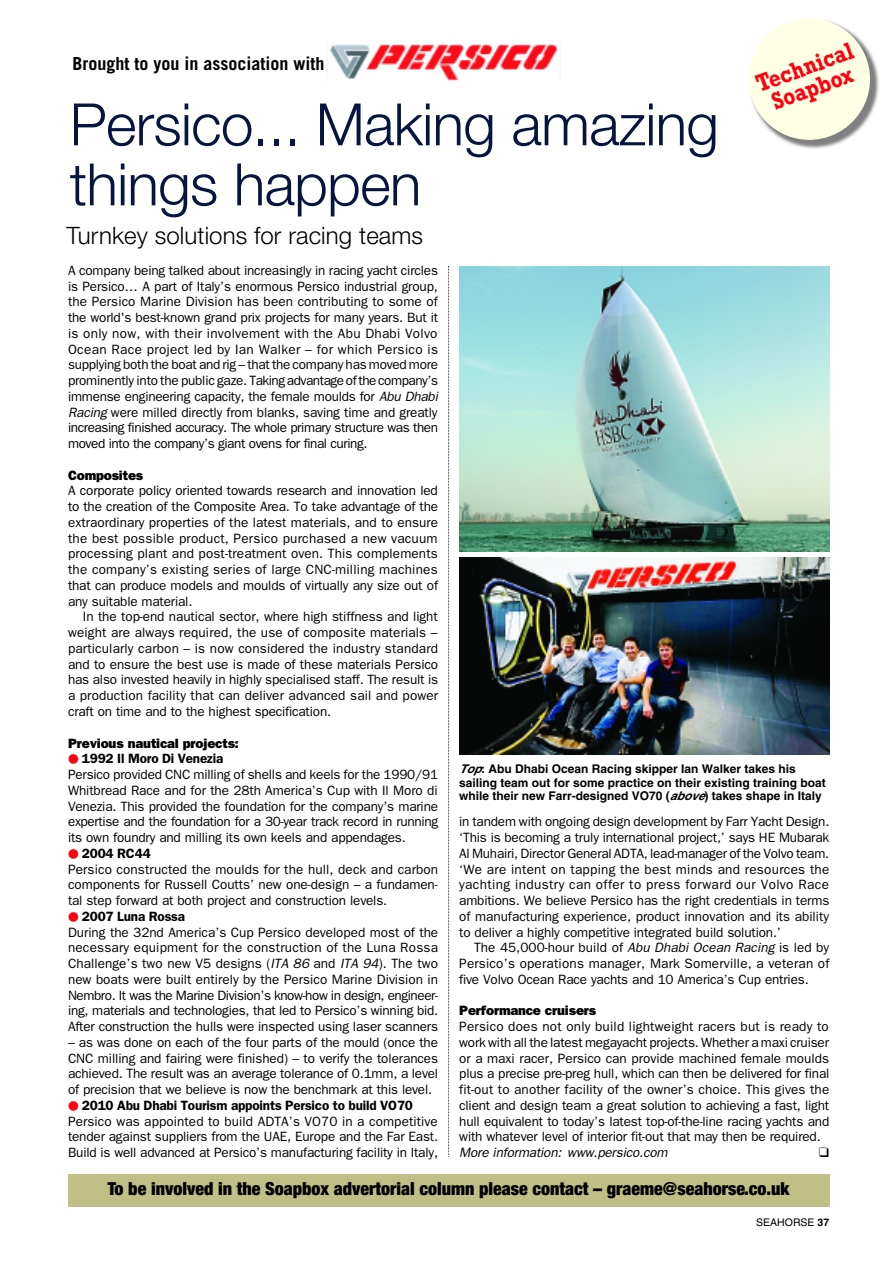
<style>
.page{position:relative;width:893px;height:1263px;background:#fff}
.page>*{position:absolute;margin:0;border:0;box-sizing:border-box;transform-origin:0 0}
.t1{font:300 58.5px/60px "Helvetica Neue";letter-spacing:-.01em;color:#061440}
.t2{font:700 24.75px/22.4px "Rockwell";color:#ff000f;text-align:center;scale:.85 1}
.t3{font:300 24px "Helvetica Neue";letter-spacing:.005em;color:#000}
.t4{font:900 condensed 18px "Helvetica Neue";color:#000}
.t5{font:700 18px "Trade Gothic";color:#000}
.t6{font:13.5px/15.8px "Franklin Gothic";letter-spacing:-.01em;color:#000;text-align:justify}
.t7{font:600 13.5px "Franklin Gothic";letter-spacing:-.01em;color:#000}
.t8{font:800 13.5px "Franklin Gothic";letter-spacing:-.01em;color:#000}
.t9{font:italic 13.5px "Franklin Gothic";letter-spacing:-.01em;color:#000}
.t10{font:700 12px/13.5px "Helvetica";color:#000}
.t11{font:10.5px "Helvetica";color:#000}
.s1{font-style:italic}
.s2{font-weight:700}
</style>
<div class="page">
<svg style="left:448px;top:266px;width:1px;height:891px"></svg>
<img style="left:751px;top:21px;width:128px;height:128px">
<div style="left:749px;top:18px;width:121px;height:122px;background:#ffffe6;border-radius:50%"></div>
<div style="left:68px;top:1174px;width:761px;height:32px;background:#bfbf86"></div>
<img style="left:459px;top:266px;width:370px;height:285px">
<img style="left:459px;top:557px;width:370px;height:197px">
<img style="left:330px;top:44px;width:228px;height:37px">
<h3 class="t5" style="left:73px;top:57px;width:254px">Brought to you in association with</h3>
<h1 class="t1" style="left:70px;top:100px;width:651px">Persico... Making amazing things happen</h1>
<h3 class="t3" style="left:67px;top:227px;width:358px">Turnkey solutions for racing teams</h3>
<h2 class="t2" style="left:754px;top:76px;width:121px;rotate:-20deg">Technical<br>Soapbox</h2>
<p class="t6" style="left:68px;top:262px;width:372px">A company being talked about increasingly in racing yacht circles is Persico… A part of Italy’s enormous Persico industrial group, the Persico Marine Division has been contributing to some of the world's best-known grand prix projects for many years. But it is only now, with their involvement with the Abu Dhabi Volvo Ocean Race project led by Ian Walker – for which Persico is supplying both the boat and rig – that the company has moved more prominently into the public gaze. Taking advantage of the company’s immense engineering capacity, the female moulds for <span class="s1">Abu Dhabi Racing</span> were milled directly from blanks, saving time and greatly increasing finished accuracy. The whole primary structure was then moved into the company’s giant ovens for final curing.</p>
<p class="t8" style="left:68px;top:467px;width:77px">Composites</p>
<p class="t6" style="left:68px;top:483px;width:372px">A corporate policy oriented towards research and innovation led to the creation of the Composite Area. To take advantage of the extraordinary properties of the latest materials, and to ensure the best possible product, Persico purchased a new vacuum processing plant and post-treatment oven. This complements the company’s existing series of large CNC-milling machines that can produce models and moulds of virtually any size out of any suitable material.</p>
<p class="t6" style="left:68px;top:609px;width:372px;text-indent:15px">In the top-end nautical sector, where high stiffness and light weight are always required, the use of composite materials – particularly carbon – is now considered the industry standard and to ensure the best use is made of these materials Persico has also invested heavily in highly specialised staff. The result is a production facility that can deliver advanced sail and power craft on time and to the highest specification.</p>
<p class="t8" style="left:68px;top:735px;width:172px">Previous nautical projects:</p>
<p class="t7" style="left:82px;top:751px;width:143px">1992 Il Moro Di Venezia</p>
<p class="t6" style="left:68px;top:766px;width:372px">Persico provided CNC milling of shells and keels for the 1990/91<br>Whitbread Race and for the 28th America’s Cup with Il Moro di Venezia. This provided the foundation for the company’s marine expertise and the foundation for a 30-year track record in running its own foundry and milling its own keels and appendages.</p>
<p class="t7" style="left:82px;top:845px;width:70px">2004 RC44</p>
<p class="t6" style="left:68px;top:861px;width:372px">Persico constructed the moulds for the hull, deck and carbon components for Russell Coutts’ new one-design – a fundamen&shy;tal step forward at both project and construction levels.</p>
<p class="t7" style="left:82px;top:908px;width:105px">2007 Luna Rossa</p>
<p class="t6" style="left:68px;top:924px;width:372px">During the 32nd America’s Cup Persico developed most of the necessary equipment for the construction of the Luna Rossa Challenge’s two new V5 designs (<span class="s1">ITA 86</span> and <span class="s1">ITA 94</span>). The two new boats were built entirely by the Persico Marine Division in Nembro. It was the Marine Division’s know-how in design, engineer&shy;ing, materials and technologies, that led to Persico’s winning bid.<br>After construction the hulls were inspected using laser scanners</p>
<p class="t6" style="left:68px;top:1034px;width:372px">– as was done on each of the four parts of the mould (once the CNC milling and fairing were finished) – to verify the tolerances achieved. The result was an average tolerance of 0.1mm, a level of precision that we believe is now the benchmark at this level.</p>
<p class="t7" style="left:82px;top:1097px;width:333px">2010 Abu Dhabi Tourism appoints Persico to build VO70</p>
<p class="t6" style="left:68px;top:1113px;width:372px">Persico was appointed to build ADTA’s VO70 in a competitive tender against suppliers from the UAE, Europe and the Far East.<br>Build is well advanced at Persico’s manufacturing facility in Italy,</p>
<p class="t10" style="left:459px;top:763px;width:368px"><span class="s1">Top</span>: Abu Dhabi Ocean Racing skipper Ian Walker takes his sailing team out for some practice on their existing training boat while their new Farr-designed VO70 (<span class="s1">above</span>) takes shape in Italy</p>
<p class="t6" style="left:459px;top:814px;width:372px">in tandem with ongoing design development by Farr Yacht Design. ‘This is becoming a truly international project,’ says HE Mubarak Al Muhairi, Director General ADTA, lead-manager of the Volvo team. ‘We are intent on tapping the best minds and resources the yachting industry can offer to press forward our Volvo Race ambitions. We believe Persico has the right credentials in terms of manufacturing experience, product innovation and its ability to deliver a highly competitive integrated build solution.’</p>
<p class="t6" style="left:459px;top:940px;width:372px;text-indent:15px">The 45,000-hour build of <span class="s1">Abu Dhabi Ocean Racing</span> is led by Persico’s operations manager, Mark Somerville, a veteran of five Volvo Ocean Race yachts and 10 America’s Cup entries.</p>
<p class="t8" style="left:459px;top:1003px;width:138px">Performance cruisers</p>
<p class="t6" style="left:459px;top:1018px;width:372px">Persico does not only build lightweight racers but is ready to work with all the latest megayacht projects. Whether a maxi cruiser or a maxi racer, Persico can provide machined female moulds plus a precise pre-preg hull, which can then be delivered for final fit-out to another facility of the owner’s choice. This gives the client and design team a great solution to achieving a fast, light hull equivalent to today’s latest top-of-the-line racing yachts and with whatever level of interior fit-out that may then be required.</p>
<p class="t9" style="left:459px;top:1144px;width:210px">More information: www.persico.com</p>
<h3 class="t4" style="left:108px;top:1182px;width:683px">To be involved in the Soapbox advertorial column please contact – graeme@seahorse.co.uk</h3>
<p class="t11" style="left:756px;top:1218px;width:74px">SEAHORSE <span class="s2">37</span></p>
</div>
